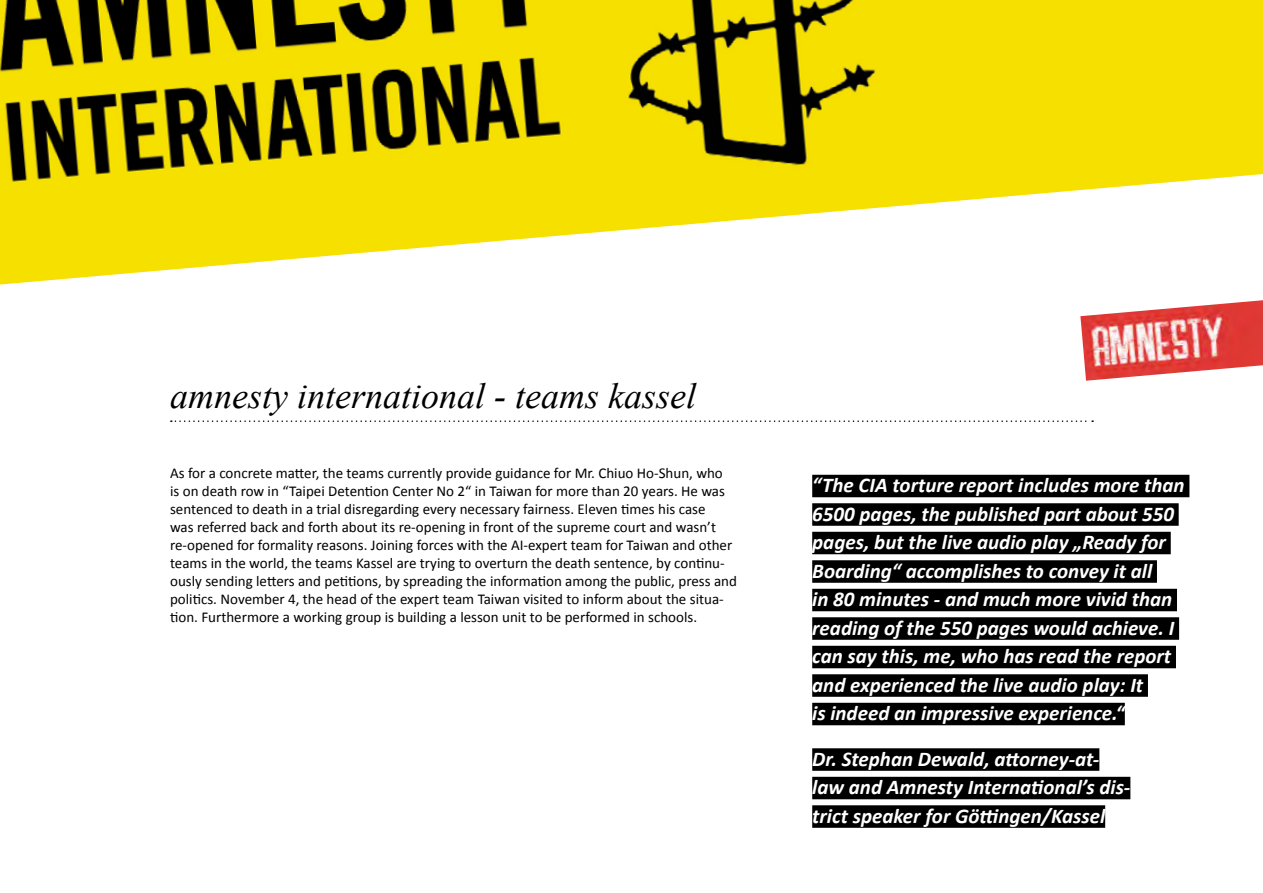
<style>
.page{position:relative;width:1263px;height:893px;background:#fff}
.page>*{position:absolute;margin:0;border:0;box-sizing:border-box;transform-origin:0 0}
.t1{font:italic 36px "Times New Roman";color:#000}
.t2{font:italic 700 21px/28.5px "Calibri";color:#fff}
.t3{font:15px/18px "Calibri";color:#000}
</style>
<div class="page">
<img style="left:0;top:0;width:1263px;height:285px">
<svg style="left:171px;top:420px;width:922px;height:2px"></svg>
<img style="left:1080px;top:300px;width:183px;height:81px">
<div style="left:812px;top:475px;width:377px;height:22px;background:#000"></div>
<div style="left:812px;top:503px;width:367px;height:23px;background:#000"></div>
<div style="left:812px;top:532px;width:359px;height:22px;background:#000"></div>
<div style="left:812px;top:560px;width:345px;height:23px;background:#000"></div>
<div style="left:812px;top:589px;width:365px;height:22px;background:#000"></div>
<div style="left:812px;top:617px;width:367px;height:23px;background:#000"></div>
<div style="left:812px;top:646px;width:364px;height:22px;background:#000"></div>
<div style="left:812px;top:674px;width:336px;height:23px;background:#000"></div>
<div style="left:812px;top:703px;width:313px;height:22px;background:#000"></div>
<div style="left:812px;top:748px;width:287px;height:23px;background:#000"></div>
<div style="left:812px;top:777px;width:318px;height:22px;background:#000"></div>
<div style="left:812px;top:805px;width:293px;height:23px;background:#000"></div>
<h1 class="t1" style="left:170px;top:371px;width:527px">amnesty international - teams kassel</h1>
<p class="t3" style="left:170px;top:463px;width:568px">As for a concrete matter, the teams currently provide guidance for Mr. Chiuo Ho-Shun, who<br>is on death row in “Taipei Detention Center No 2“ in Taiwan for more than 20 years. He was sentenced to death in a trial disregarding every necessary fairness. Eleven times his case<br>was referred back and forth about its re-opening in front of the supreme court and wasn’t re-opened for formality reasons. Joining forces with the AI-expert team for Taiwan and other teams in the world, the teams Kassel are trying to overturn the death sentence, by continu&shy;ously sending letters and petitions, by spreading the information among the public, press and politics. November 4, the head of the expert team Taiwan visited to inform about the situa&shy;tion. Furthermore a working group is building a lesson unit to be performed in schools.</p>
<p class="t2" style="left:812px;top:470px;width:374px">“The CIA torture report includes more than 6500 pages, the published part about 550 pages, but the live audio play „Ready for Boarding“ accomplishes to convey it all<br>in 80 minutes - and much more vivid than reading of the 550 pages would achieve. I can say this, me, who has read the report and experienced the live audio play: It<br>is indeed an impressive experience.“</p>
<h2 class="t2" style="left:812px;top:743px;width:320px">Dr. Stephan Dewald, attorney-at&shy;law and Amnesty International’s dis&shy;trict speaker for Göttingen/Kassel</h2>
</div>
